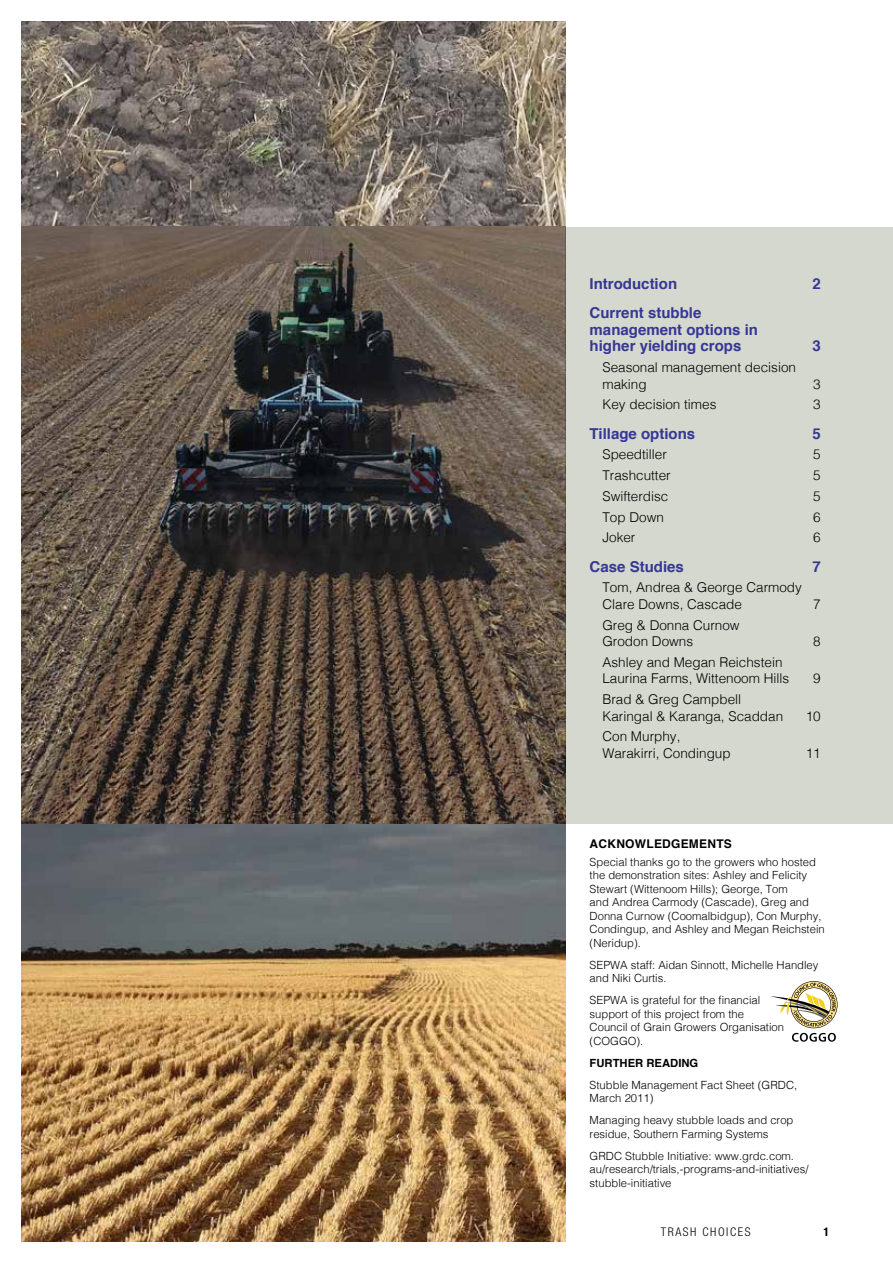
<style>
.page{position:relative;width:893px;height:1263px;background:#fff}
.page>*{position:absolute;margin:0;border:0;box-sizing:border-box;transform-origin:0 0}
.t1{font:700 15px/16.5px "Helvetica";color:#363795}
.t2{font:300 13.5px/16.5px "Helvetica";color:#000}
.t3{font:700 12px "Helvetica";letter-spacing:.02em;color:#000}
.t4{font:300 condensed 12px "Helvetica Neue";letter-spacing:.13em;color:#000}
.t5{font:700 condensed 12px "Helvetica Neue";color:#000}
.t6{font:300 11.25px/13.5px "Helvetica";color:#000}
.t7{font:700 11.25px "Helvetica";color:#000}
</style>
<div class="page">
<img style="left:21px;top:823px;width:545px;height:419px">
<img style="left:21px;top:21px;width:545px;height:206px">
<img style="left:21px;top:227px;width:545px;height:596px">
<div style="left:566px;top:227px;width:327px;height:596px;background:#d4d8ce"></div>
<svg style="left:770px;top:981px;width:67px;height:61px"></svg>
<h1 class="t1" style="left:590px;top:276px;width:89px">Introduction</h1>
<h1 class="t1" style="left:812px;top:276px;width:10px">2</h1>
<h1 class="t1" style="left:590px;top:305px;width:170px">Current stubble management options in higher yielding crops</h1>
<h1 class="t1" style="left:812px;top:338px;width:10px">3</h1>
<p class="t2" style="left:602px;top:358px;width:195px">Seasonal management decision making</p>
<p class="t2" style="left:813px;top:375px;width:9px">3</p>
<p class="t2" style="left:602px;top:395px;width:116px">Key decision times</p>
<p class="t2" style="left:813px;top:395px;width:9px">3</p>
<h1 class="t1" style="left:590px;top:425px;width:107px">Tillage options</h1>
<h1 class="t1" style="left:812px;top:425px;width:10px">5</h1>
<p class="t2" style="left:602px;top:445px;width:66px">Speedtiller</p>
<p class="t2" style="left:813px;top:445px;width:9px">5</p>
<p class="t2" style="left:602px;top:466px;width:70px">Trashcutter</p>
<p class="t2" style="left:813px;top:466px;width:9px">5</p>
<p class="t2" style="left:602px;top:487px;width:68px">Swifterdisc</p>
<p class="t2" style="left:813px;top:487px;width:9px">5</p>
<p class="t2" style="left:602px;top:508px;width:63px">Top Down</p>
<p class="t2" style="left:813px;top:508px;width:9px">6</p>
<p class="t2" style="left:602px;top:528px;width:35px">Joker</p>
<p class="t2" style="left:813px;top:528px;width:9px">6</p>
<h1 class="t1" style="left:590px;top:558px;width:96px">Case Studies</h1>
<h1 class="t1" style="left:812px;top:558px;width:10px">7</h1>
<p class="t2" style="left:602px;top:578px;width:201px">Tom, Andrea &amp; George Carmody<br>Clare Downs, Cascade</p>
<p class="t2" style="left:813px;top:595px;width:9px">7</p>
<p class="t2" style="left:602px;top:616px;width:139px">Greg &amp; Donna Curnow<br>Grodon Downs</p>
<p class="t2" style="left:602px;top:653px;width:188px">Ashley and Megan Reichstein<br>Laurina Farms, Wittenoom Hills</p>
<p class="t2" style="left:602px;top:690px;width:182px">Brad &amp; Greg Campbell<br>Karingal &amp; Karanga, Scaddan</p>
<p class="t2" style="left:602px;top:727px;width:130px">Con Murphy,<br>Warakirri, Condingup</p>
<p class="t2" style="left:813px;top:632px;width:9px">8</p>
<p class="t2" style="left:813px;top:669px;width:9px">9</p>
<p class="t2" style="left:806px;top:707px;width:17px">10</p>
<p class="t2" style="left:806px;top:744px;width:17px">11</p>
<p class="t3" style="left:590px;top:834px;width:144px">ACKNOWLEDGEMENTS</p>
<p class="t6" style="left:590px;top:854px;width:237px">Special thanks go to the growers who hosted the demonstration sites: Ashley and Felicity Stewart (Wittenoom Hills); George, Tom<br>and Andrea Carmody (Cascade), Greg and Donna Curnow (Coomalbidgup), Con Murphy, Condingup, and Ashley and Megan Reichstein (Neridup).</p>
<p class="t6" style="left:590px;top:957px;width:230px">SEPWA staff: Aidan Sinnott, Michelle Handley and Niki Curtis.</p>
<p class="t6" style="left:590px;top:993px;width:196px">SEPWA is grateful for the financial support of this project from the<br>Council of Grain Growers Organisation (COGGO).</p>
<p class="t7" style="left:590px;top:1054px;width:110px">FURTHER READING</p>
<p class="t6" style="left:590px;top:1077px;width:209px">Stubble Management Fact Sheet (GRDC,<br>March 2011)</p>
<p class="t6" style="left:590px;top:1113px;width:205px">Managing heavy stubble loads and crop residue, Southern Farming Systems</p>
<p class="t6" style="left:590px;top:1148px;width:220px">GRDC Stubble Initiative: www.grdc.com. au/research/trials,-programs-and-initiatives/ stubble-initiative</p>
<p class="t4" style="left:661px;top:1225px;width:91px">TRASH CHOICES</p>
<p class="t5" style="left:823px;top:1224px;width:7px">1</p>
</div>
